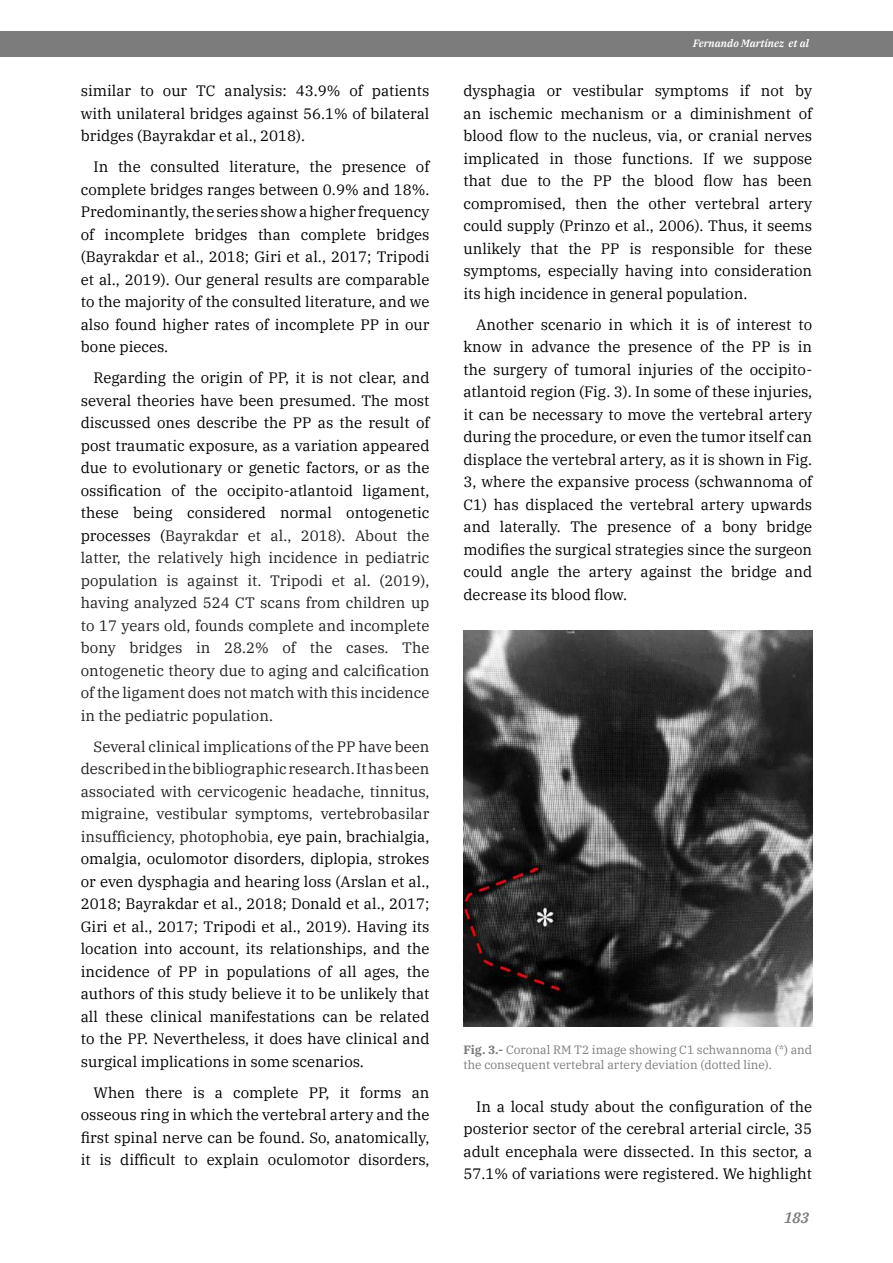
<style>
.page{position:relative;width:893px;height:1263px;background:#fff}
.page>*{position:absolute;margin:0;border:0;box-sizing:border-box;transform-origin:0 0}
.t1{font:15px/22.5px "IBM Plex Serif";color:#000;text-align:justify}
.t2{font:15px/22.5px "IBM Plex Serif";color:#231f20;text-align:justify}
.t3{font:italic 600 15px "IBM Plex Serif";color:#7c7c7c}
.t4{font:12px/15px "IBM Plex Serif";color:#7c7c7c}
.t5{font:italic 600 10.5px "IBM Plex Serif";color:#fff}
.s1{color:#000}
.s2{color:#231f20}
.s3{font-weight:700}
</style>
<div class="page">
<div style="left:0;top:31px;width:893px;height:25px;background:#7c7c7c"></div>
<img style="left:463px;top:631px;width:349px;height:395px">
<p class="t1" style="left:81px;top:78px;width:350px">similar to our TC analysis: 43.9% of patients with unilateral bridges against 56.1% of bilateral bridges (Bayrakdar et al., 2018).</p>
<p class="t1" style="left:81px;top:154px;width:350px;text-indent:13px">In the consulted literature, the presence of complete bridges ranges between 0.9% and 18%.<br>Predominantly, the series show a higher frequency of incomplete bridges than complete bridges (Bayrakdar et al., 2018; Giri et al., 2017; Tripodi et al., 2019). Our general results are comparable to the majority of the consulted literature, and we also found higher rates of incomplete PP in our bone pieces.</p>
<p class="t2" style="left:81px;top:365px;width:350px;text-indent:13px"><span class="s1">Regarding the origin of PP, it is not clear, and several theories have been presumed. The most discussed ones describe the PP as the result of post traumatic exposure, as a variation appeared due to evolutionary or genetic factors, or as the ossification of the occipito-atlantoid ligament, these being considered normal ontogenetic processes (</span>Bayrakdar et al., 2018). About the latter, the relatively high incidence in pediatric population is against it. Tripodi et al. (2019), having analyzed 524 CT scans from children up to 17 years old, founds complete and incomplete bony bridges in 28.2% of the cases. The ontogenetic theory due to aging and calcification of the ligament does not match with this incidence in the pediatric population.</p>
<p class="t1" style="left:81px;top:734px;width:350px;text-indent:13px"><span class="s2">Several clinical implications of the PP have been described in the bibliographic research. It has been associated with cervicogenic headache, tinnitus, migraine, vestibular symptoms, vertebrobasilar insufficiency, photophobia,</span> eye pain, brachialgia, omalgia, oculomotor disorders, diplopia, strokes or even dysphagia and hearing loss (Arslan et al., 2018; Bayrakdar et al., 2018; Donald et al., 2017; Giri et al., 2017; Tripodi et al., 2019). Having its location into account, its relationships, and the incidence of PP in populations of all ages, the authors of this study believe it to be unlikely that all these clinical manifestations can be related to the PP. Nevertheless, it does have clinical and surgical implications in some scenarios.</p>
<p class="t1" style="left:81px;top:1080px;width:350px;text-indent:13px">When there is a complete PP, it forms an osseous ring in which the vertebral artery and the first spinal nerve can be found. So, anatomically, it is difficult to explain oculomotor disorders,</p>
<p class="t5" style="left:693px;top:35px;width:117px">Fernando Martínez et al</p>
<p class="t1" style="left:463px;top:78px;width:350px">dysphagia or vestibular symptoms if not by an ischemic mechanism or a diminishment of blood flow to the nucleus, via, or cranial nerves implicated in those functions. If we suppose that due to the PP the blood flow has been compromised, then the other vertebral artery could supply (Prinzo et al., 2006). Thus, it seems unlikely that the PP is responsible for these symptoms, especially having into consideration its high incidence in general population.</p>
<p class="t1" style="left:463px;top:312px;width:350px;text-indent:13px">Another scenario in which it is of interest to know in advance the presence of the PP is in the surgery of tumoral injuries of the occipito&shy;atlantoid region (Fig. 3). In some of these injuries, it can be necessary to move the vertebral artery during the procedure, or even the tumor itself can displace the vertebral artery, as it is shown in Fig.<br>3, where the expansive process (schwannoma of C1) has displaced the vertebral artery upwards and laterally. The presence of a bony bridge modifies the surgical strategies since the surgeon could angle the artery against the bridge and decrease its blood flow.</p>
<p class="t4" style="left:463px;top:1041px;width:350px"><span class="s3">Fig. 3.-</span> Coronal RM T2 image showing C1 schwannoma (*) and the consequent vertebral artery deviation (dotted line).</p>
<p class="t1" style="left:463px;top:1094px;width:350px;text-indent:13px">In a local study about the configuration of the posterior sector of the cerebral arterial circle, 35 adult encephala were dissected. In this sector, a 57.1% of variations were registered. We highlight</p>
<p class="t3" style="left:784px;top:1206px;width:26px">183</p>
</div>
